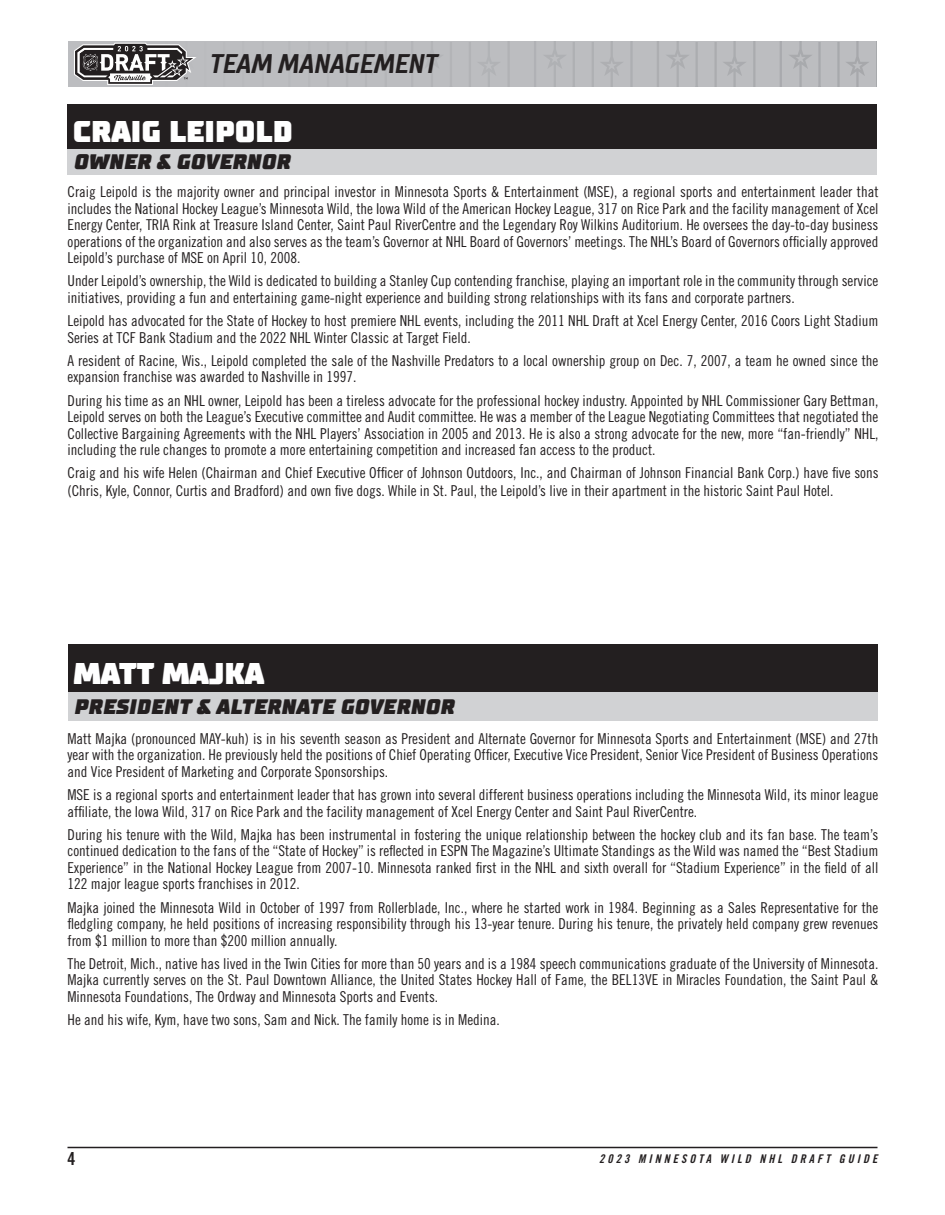
<style>
.page{position:relative;width:945px;height:1215px;background:#fff}
.page>*{position:absolute;margin:0;border:0;box-sizing:border-box;transform-origin:0 0}
.Player_Names{font:900 30px "TT Supermolot";color:#fff}
.Page_Heads{font:italic 700 27px "TT Supermolot Condensed";color:#231f20}
.t1{font:italic 900 21px "TT Supermolot";letter-spacing:.01em;color:#231f20}
.t2{font:18px "Trade Gothic LT Std Bd Cn 20";color:#231f20}
.t3{font:15px/16.5px "Trade Gothic LT Std Cn 18";color:#231f20;text-align:justify}
.t4{font:12px "Trade Gothic LT Std Bd Cn 20 Obl";letter-spacing:.25em;color:#231f20}
</style>
<div class="page">
<svg style="left:68px;top:41px;width:809px;height:45px;background:#b2b3b5"></svg>
<hr style="left:68px;top:1147px;width:810px;height:1px;background:#231f20">
<div style="left:68px;top:644px;width:810px;height:49px;background:#231f20"></div>
<div style="left:68px;top:692px;width:810px;height:29px;background:#d1d2d4"></div>
<div style="left:68px;top:104px;width:810px;height:46px;background:#231f20"></div>
<div style="left:68px;top:149px;width:810px;height:26px;background:#d1d2d4"></div>
<p class="Page_Heads" style="left:210px;top:48px;width:229px">TEAM MANAGEMENT</p>
<p class="Player_Names" style="left:73px;top:112px;width:221px">CRAIG LEIPOLD</p>
<p class="t1" style="left:74px;top:148px;width:218px">OWNER &amp; GOVERNOR</p>
<p class="t3" style="left:68px;top:183px;width:813px">Craig Leipold is the majority owner and principal investor in Minnesota Sports &amp; Entertainment (MSE), a regional sports and entertainment leader that includes the National Hockey League’s Minnesota Wild, the Iowa Wild of the American Hockey League, 317 on Rice Park and the facility management of Xcel Energy Center, TRIA Rink at Treasure Island Center, Saint Paul RiverCentre and the Legendary Roy Wilkins Auditorium. He oversees the day-to-day business operations of the organization and also serves as the team’s Governor at NHL Board of Governors’ meetings. The NHL’s Board of Governors officially approved Leipold’s purchase of MSE on April 10, 2008.</p>
<p class="t3" style="left:68px;top:273px;width:812px">Under Leipold’s ownership, the Wild is dedicated to building a Stanley Cup contending franchise, playing an important role in the community through service initiatives, providing a fun and entertaining game-night experience and building strong relationships with its fans and corporate partners.</p>
<p class="t3" style="left:68px;top:312px;width:812px">Leipold has advocated for the State of Hockey to host premiere NHL events, including the 2011 NHL Draft at Xcel Energy Center, 2016 Coors Light Stadium<br>Series at TCF Bank Stadium and the 2022 NHL Winter Classic at Target Field.</p>
<p class="t3" style="left:68px;top:352px;width:812px">A resident of Racine, Wis., Leipold completed the sale of the Nashville Predators to a local ownership group on Dec. 7, 2007, a team he owned since the expansion franchise was awarded to Nashville in 1997.</p>
<p class="t3" style="left:68px;top:392px;width:813px">During his time as an NHL owner, Leipold has been a tireless advocate for the professional hockey industry. Appointed by NHL Commissioner Gary Bettman, Leipold serves on both the League’s Executive committee and Audit committee. He was a member of the League Negotiating Committees that negotiated the Collective Bargaining Agreements with the NHL Players’ Association in 2005 and 2013. He is also a strong advocate for the new, more “fan-friendly” NHL, including the rule changes to promote a more entertaining competition and increased fan access to the product.</p>
<p class="t3" style="left:68px;top:464px;width:813px;line-height:18px">Craig and his wife Helen (Chairman and Chief Executive Officer of Johnson Outdoors, Inc., and Chairman of Johnson Financial Bank Corp.) have five sons (Chris, Kyle, Connor, Curtis and Bradford) and own five dogs. While in St. Paul, the Leipold’s live in their apartment in the historic Saint Paul Hotel.</p>
<p class="Player_Names" style="left:73px;top:654px;width:192px">MATT MAJKA</p>
<p class="t1" style="left:75px;top:693px;width:382px">PRESIDENT &amp; ALTERNATE GOVERNOR</p>
<p class="t3" style="left:68px;top:730px;width:812px">Matt Majka (pronounced MAY-kuh) is in his seventh season as President and Alternate Governor for Minnesota Sports and Entertainment (MSE) and 27th year with the organization. He previously held the positions of Chief Operating Officer, Executive Vice President, Senior Vice President of Business Operations and Vice President of Marketing and Corporate Sponsorships.</p>
<p class="t3" style="left:68px;top:786px;width:812px">MSE is a regional sports and entertainment leader that has grown into several different business operations including the Minnesota Wild, its minor league affiliate, the Iowa Wild, 317 on Rice Park and the facility management of Xcel Energy Center and Saint Paul RiverCentre.</p>
<p class="t3" style="left:68px;top:826px;width:812px">During his tenure with the Wild, Majka has been instrumental in fostering the unique relationship between the hockey club and its fan base. The team’s continued dedication to the fans of the “State of Hockey” is reflected in ESPN The Magazine’s Ultimate Standings as the Wild was named the “Best Stadium Experience” in the National Hockey League from 2007-10. Minnesota ranked first in the NHL and sixth overall for “Stadium Experience” in the field of all 122 major league sports franchises in 2012.</p>
<p class="t3" style="left:68px;top:899px;width:812px">Majka joined the Minnesota Wild in October of 1997 from Rollerblade, Inc., where he started work in 1984. Beginning as a Sales Representative for the fledgling company, he held positions of increasing responsibility through his 13-year tenure. During his tenure, the privately held company grew revenues from $1 million to more than $200 million annually.</p>
<p class="t3" style="left:68px;top:955px;width:813px">The Detroit, Mich., native has lived in the Twin Cities for more than 50 years and is a 1984 speech communications graduate of the University of Minnesota.<br>Majka currently serves on the St. Paul Downtown Alliance, the United States Hockey Hall of Fame, the BEL13VE in Miracles Foundation, the Saint Paul &amp; Minnesota Foundations, The Ordway and Minnesota Sports and Events.</p>
<p class="t3" style="left:68px;top:1011px;width:434px">He and his wife, Kym, have two sons, Sam and Nick. The family home is in Medina.</p>
<p class="t2" style="left:68px;top:1148px;width:9px">4</p>
<p class="t4" style="left:599px;top:1151px;width:280px">2023 MINNESOTA WILD NHL DRAFT GUIDE</p>
</div>
